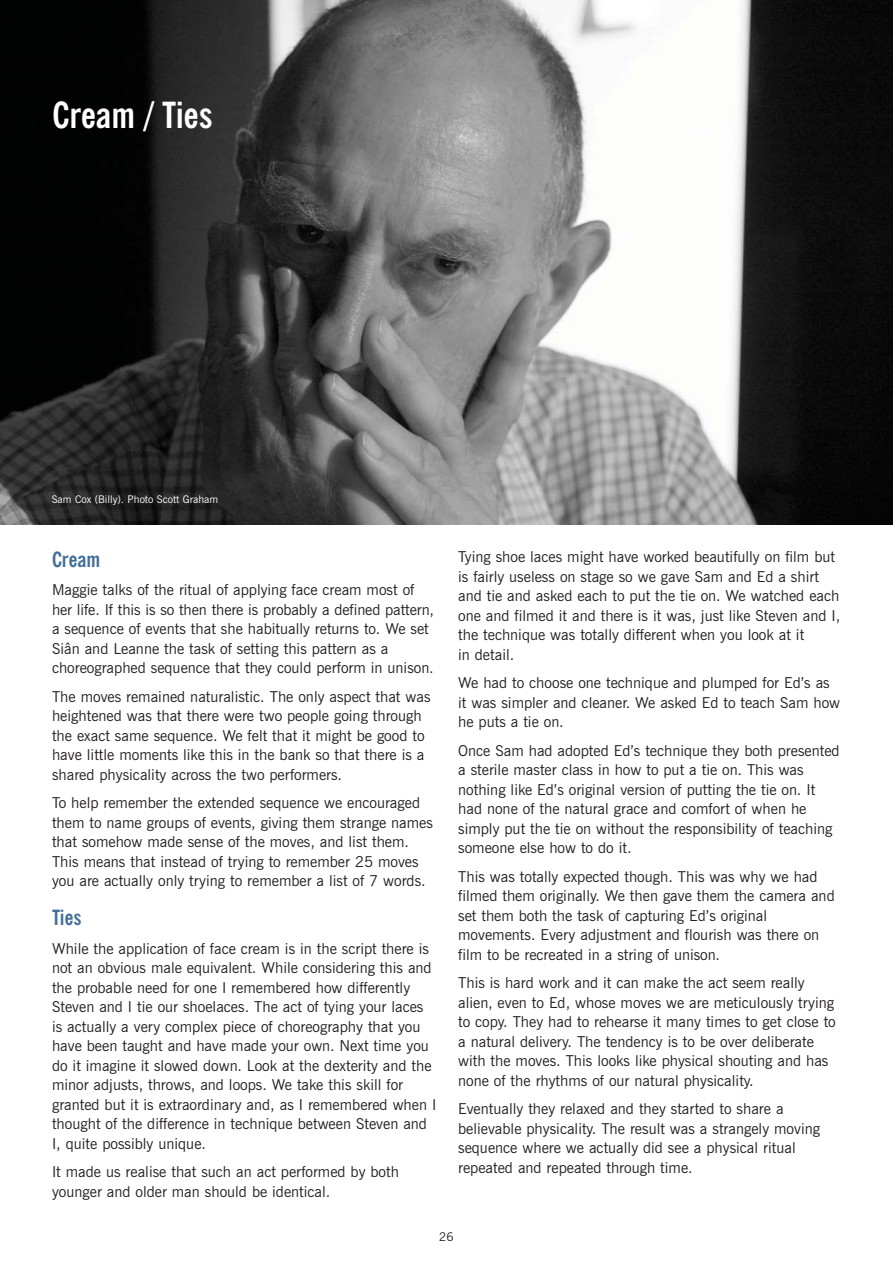
<style>
.page{position:relative;width:893px;height:1263px;background:#fff}
.page>*{position:absolute;margin:0;border:0;box-sizing:border-box;transform-origin:0 0}
.t1{font:700 condensed 36px "News Gothic BT";color:#fff}
.t2{font:700 condensed 21px "News Gothic BT";color:#436f9a}
.t3{font:15px/19.5px "News Gothic BT";color:#231f20}
.t4{font:12px "News Gothic BT";color:#231f20}
.t5{font:10.5px "News Gothic BT";color:#fff}
</style>
<div class="page">
<img style="left:0;top:0;width:892px;height:525px">
<h1 class="t1" style="left:53px;top:102px;width:161px">Cream / Ties</h1>
<p class="t5" style="left:52px;top:496px;width:168px">Sam Cox (Billy). Photo Scott Graham</p>
<h2 class="t2" style="left:52px;top:552px;width:50px">Cream</h2>
<p class="t3" style="left:52px;top:582px;width:383px">Maggie talks of the ritual of applying face cream most of her life. If this is so then there is probably a defined pattern, a sequence of events that she habitually returns to. We set Siân and Leanne the task of setting this pattern as a choreographed sequence that they could perform in unison.</p>
<p class="t3" style="left:52px;top:688px;width:380px">The moves remained naturalistic. The only aspect that was heightened was that there were two people going through the exact same sequence. We felt that it might be good to have little moments like this in the bank so that there is a shared physicality across the two performers.</p>
<p class="t3" style="left:52px;top:795px;width:382px">To help remember the extended sequence we encouraged them to name groups of events, giving them strange names that somehow made sense of the moves, and list them.<br>This means that instead of trying to remember 25 moves you are actually only trying to remember a list of 7 words.</p>
<h2 class="t2" style="left:52px;top:910px;width:31px">Ties</h2>
<p class="t3" style="left:52px;top:940px;width:386px">While the application of face cream is in the script there is not an obvious male equivalent. While considering this and the probable need for one I remembered how differently Steven and I tie our shoelaces. The act of tying your laces is actually a very complex piece of choreography that you have been taught and have made your own. Next time you do it imagine it slowed down. Look at the dexterity and the minor adjusts, throws, and loops. We take this skill for granted but it is extraordinary and, as I remembered when I thought of the difference in technique between Steven and I, quite possibly unique.</p>
<p class="t3" style="left:52px;top:1164px;width:348px">It made us realise that such an act performed by both younger and older man should be identical.</p>
<p class="t3" style="left:458px;top:549px;width:383px">Tying shoe laces might have worked beautifully on film but is fairly useless on stage so we gave Sam and Ed a shirt and tie and asked each to put the tie on. We watched each one and filmed it and there is it was, just like Steven and I, the technique was totally different when you look at it<br>in detail.</p>
<p class="t3" style="left:458px;top:675px;width:383px">We had to choose one technique and plumped for Ed’s as it was simpler and cleaner. We asked Ed to teach Sam how he puts a tie on.</p>
<p class="t3" style="left:458px;top:742px;width:383px">Once Sam had adopted Ed’s technique they both presented a sterile master class in how to put a tie on. This was nothing like Ed’s original version of putting the tie on. It had none of the natural grace and comfort of when he simply put the tie on without the responsibility of teaching someone else how to do it.</p>
<p class="t3" style="left:458px;top:868px;width:378px">This was totally expected though. This was why we had filmed them originally. We then gave them the camera and set them both the task of capturing Ed’s original movements. Every adjustment and flourish was there on film to be recreated in a string of unison.</p>
<p class="t3" style="left:458px;top:975px;width:379px">This is hard work and it can make the act seem really alien, even to Ed, whose moves we are meticulously trying to copy. They had to rehearse it many times to get close to a natural delivery. The tendency is to be over deliberate with the moves. This looks like physical shouting and has none of the rhythms of our natural physicality.</p>
<p class="t3" style="left:458px;top:1101px;width:363px">Eventually they relaxed and they started to share a believable physicality. The result was a strangely moving sequence where we actually did see a physical ritual repeated and repeated through time.</p>
<p class="t4" style="left:439px;top:1232px;width:16px">26</p>
</div>
